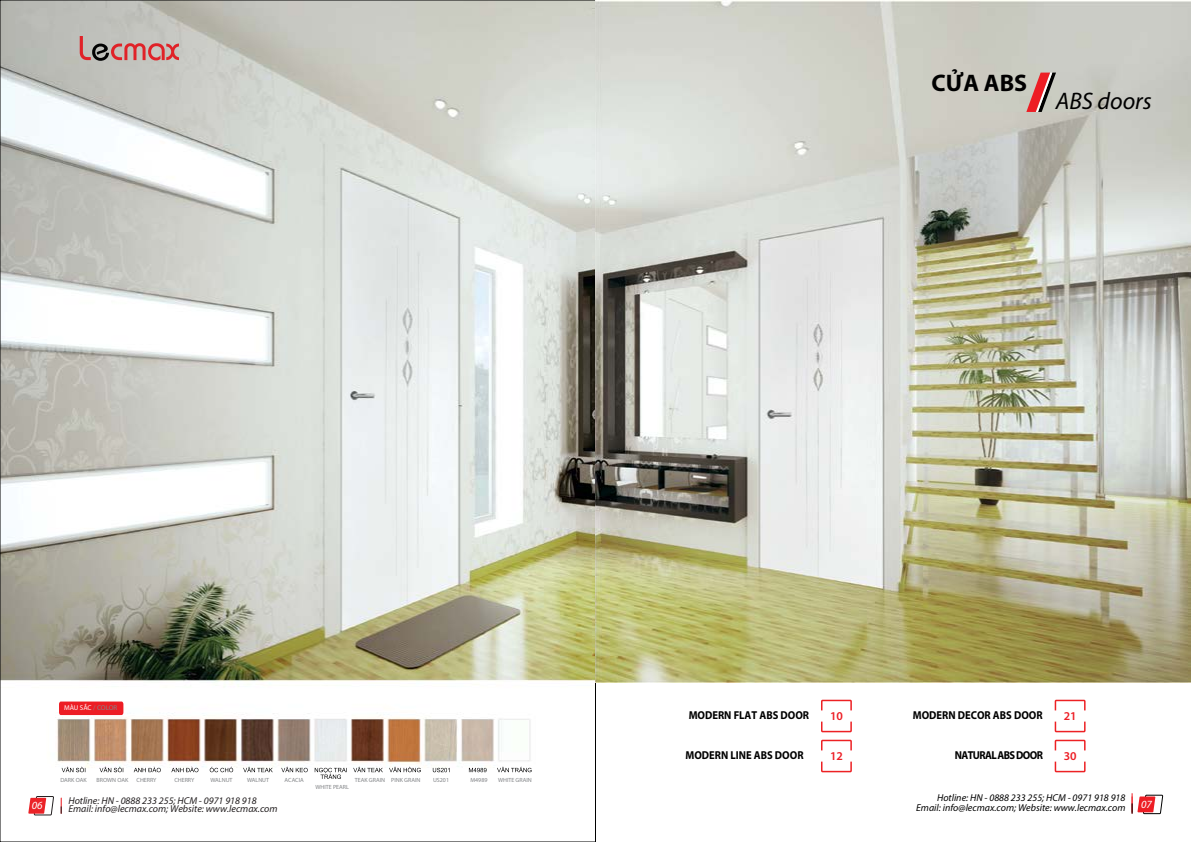
<style>
.page{position:relative;width:1191px;height:842px;background:#fff}
.page>*{position:absolute;margin:0;border:0;box-sizing:border-box;transform-origin:0 0}
.t1{font:italic 24px "Myriad Pro";color:#000}
.t2{font:700 24px "Myriad Pro";color:#000}
.t3{font:600 12px "Myriad Pro";color:#ed1d24}
.t4{font:700 11.5px "Myriad Pro";color:#000;scale:.92 1}
.t5{font:700 11.5px "Myriad Pro";letter-spacing:-.06em;color:#000;scale:.92 1}
.t6{font:italic 11px "Myriad Pro";color:#fff}
.t7{font:italic 10px/8.4px "Myriad Pro";color:#231f20}
.t8{font:italic 10px/9.9px "Myriad Pro";color:#000;text-align:right}
.t9{font:7px "Myriad Pro";letter-spacing:-.015em;color:#fff}
.t10{font:6px "Myriad Pro";color:#828487}
.s1{color:#828487}
</style>
<div class="page">
<img style="left:2px;top:2px;width:591px;height:812px">
<svg style="left:28px;top:795px;width:26px;height:21px"></svg>
<svg style="left:61px;top:798px;width:1px;height:16px"></svg>
<svg style="left:80px;top:36px;width:99px;height:25px;background:#bd918e"></svg>
<svg style="left:62px;top:767px;width:23px;height:5px"></svg>
<svg style="left:99px;top:767px;width:24px;height:5px"></svg>
<svg style="left:134px;top:767px;width:27px;height:5px"></svg>
<svg style="left:171px;top:767px;width:27px;height:5px"></svg>
<svg style="left:210px;top:767px;width:23px;height:5px"></svg>
<svg style="left:243px;top:767px;width:30px;height:5px"></svg>
<svg style="left:281px;top:767px;width:27px;height:5px"></svg>
<svg style="left:315px;top:768px;width:32px;height:11px"></svg>
<svg style="left:353px;top:767px;width:30px;height:5px"></svg>
<svg style="left:389px;top:767px;width:32px;height:5px"></svg>
<svg style="left:433px;top:768px;width:16px;height:4px"></svg>
<svg style="left:469px;top:768px;width:17px;height:4px"></svg>
<svg style="left:497px;top:767px;width:34px;height:5px"></svg>
<svg style="left:59px;top:701px;width:64px;height:14px"></svg>
<svg style="left:1131px;top:793px;width:32px;height:21px"></svg>
<img style="left:595px;top:0;width:596px;height:682px">
<svg style="left:1026px;top:73px;width:30px;height:39px"></svg>
<svg style="left:1054px;top:721px;width:32px;height:12px"></svg>
<svg style="left:1054px;top:699px;width:32px;height:12px"></svg>
<svg style="left:1054px;top:761px;width:32px;height:12px"></svg>
<svg style="left:1054px;top:739px;width:32px;height:12px"></svg>
<svg style="left:821px;top:721px;width:31px;height:12px"></svg>
<svg style="left:821px;top:699px;width:31px;height:12px"></svg>
<svg style="left:821px;top:761px;width:31px;height:12px"></svg>
<svg style="left:821px;top:739px;width:31px;height:12px"></svg>
<h1 class="t2" style="left:931px;top:67px;width:97px">CỬA ABS</h1>
<h1 class="t1" style="left:1055px;top:86px;width:97px">ABS doors</h1>
<p class="t9" style="left:64px;top:704px;width:55px">MÀU SẮC <span class="s1">/ COLOR</span></p>
<p class="t10" style="left:60px;top:777px;width:28px">DARK OAK</p>
<p class="t10" style="left:97px;top:777px;width:33px">BROWN OAK</p>
<p class="t10" style="left:137px;top:777px;width:21px">CHERRY</p>
<p class="t10" style="left:174px;top:777px;width:21px">CHERRY</p>
<p class="t10" style="left:211px;top:777px;width:24px">WALNUT</p>
<p class="t10" style="left:247px;top:777px;width:24px">WALNUT</p>
<p class="t10" style="left:285px;top:777px;width:21px">ACACIA</p>
<h3 class="t6" style="left:32px;top:798px;width:12px">06</h3>
<h3 class="t7" style="left:68px;top:796px;width:211px">Hotline: HN - 0888 233 255; HCM - 0971 918 918<br>Email: info@lecmax.com; Website: www.lecmax.com</h3>
<p class="t10" style="left:355px;top:777px;width:67px">TEAK GRAIN PINK GRAIN</p>
<p class="t10" style="left:433px;top:777px;width:18px">US201</p>
<p class="t10" style="left:470px;top:777px;width:19px">M4989</p>
<p class="t10" style="left:498px;top:777px;width:35px">WHITE GRAIN</p>
<p class="t10" style="left:315px;top:783px;width:35px">WHITE PEARL</p>
<h3 class="t4" style="left:688px;top:708px;width:132px">MODERN FLAT ABS DOOR</h3>
<h3 class="t4" style="left:685px;top:748px;width:130px">MODERN LINE ABS DOOR</h3>
<h3 class="t4" style="left:912px;top:708px;width:143px">MODERN DECOR ABS DOOR</h3>
<h3 class="t5" style="left:955px;top:748px;width:97px">NATURAL ABS DOOR</h3>
<h2 class="t3" style="left:830px;top:708px;width:14px">10</h2>
<h2 class="t3" style="left:830px;top:748px;width:14px">12</h2>
<h2 class="t3" style="left:1063px;top:748px;width:14px">30</h2>
<h2 class="t3" style="left:1063px;top:708px;width:14px">21</h2>
<h3 class="t8" style="left:916px;top:793px;width:211px">Hotline: HN - 0888 233 255; HCM - 0971 918 918<br>Email: info@lecmax.com; Website: www.lecmax.com</h3>
<h3 class="t6" style="left:1141px;top:797px;width:12px">07</h3>
</div>
